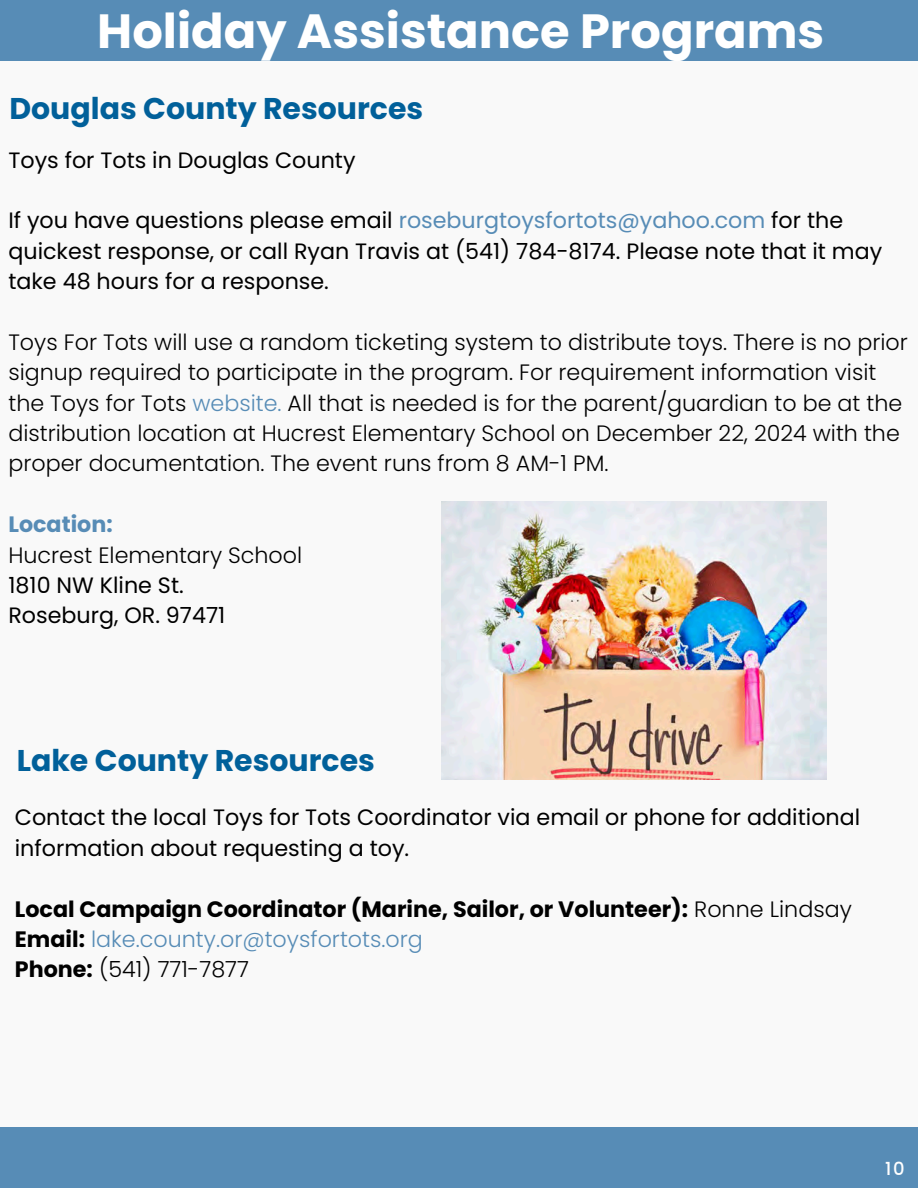
<style>
.page{position:relative;width:918px;height:1188px;background:#f9f9f9}
.page>*{position:absolute;margin:0;border:0;box-sizing:border-box;transform-origin:0 0}
.t1{font:700 48px "Poppins";color:#fff}
.t2{font:700 30px "Poppins";color:#01609a}
.t3{font:300 22.2px/30.3px "Poppins";color:#000}
.t4{font:22.2px/30.3px "Poppins";color:#000}
.t5{font:700 22.2px "Poppins";color:#000}
.t6{font:300 22.2px "Poppins";color:#578cb6}
.t7{font:700 22.2px "Poppins";color:#578cb6}
.t8{font:500 18px "Poppins";color:#fff}
.s1{color:#578cb6}
.s2{font-weight:300}
.s3{font-weight:700;color:#000}
.s4{font-weight:700}
</style>
<div class="page">
<div style="left:0;top:1127px;width:918px;height:61px;background:#578cb6"></div>
<div style="left:0;top:0;width:918px;height:61px;background:#578cb6"></div>
<img style="left:442px;top:502px;width:384px;height:277px">
<p class="t1" style="left:97px;top:-2px;width:729px">Holiday Assistance Programs</p>
<p class="t2" style="left:9px;top:88px;width:415px">Douglas County Resources</p>
<p class="t4" style="left:8px;top:145px;width:349px">Toys for Tots in Douglas County</p>
<p class="t4" style="left:8px;top:205px;width:875px">If you have questions please email <span class="s1">roseburgtoysfortots@yahoo.com</span> for the quickest response, or call Ryan Travis at (541) 784-8174. Please note that it may take 48 hours for a response.</p>
<p class="t3" style="left:8px;top:327px;width:901px">Toys For Tots will use a random ticketing system to distribute toys. There is no prior signup required to participate in the program. For requirement information visit the Toys for Tots <span class="s1">website.</span> All that is needed is for the parent/guardian to be at the distribution location at Hucrest Elementary School on December 22, 2024 with the proper documentation. The event runs from 8 AM-1 PM.</p>
<p class="t7" style="left:8px;top:509px;width:106px">Location:</p>
<p class="t3" style="left:8px;top:540px;width:295px">Hucrest Elementary School</p>
<p class="t4" style="left:8px;top:570px;width:177px">1810 NW Kline St.</p>
<p class="t4" style="left:8px;top:600px;width:218px">Roseburg, OR. 97471</p>
<p class="t2" style="left:17px;top:740px;width:360px">Lake County Resources</p>
<h2 class="t4" style="left:15px;top:803px;width:847px">Contact the local Toys for Tots Coordinator via email or phone for additional information about requesting a toy.</h2>
<p class="t5" style="left:15px;top:893px;width:839px">Local Campaign Coordinator (Marine, Sailor, or Volunteer): <span class="s2">Ronne Lindsay</span></p>
<p class="t6" style="left:15px;top:924px;width:410px"><span class="s3">Email:</span> lake.county.or@toysfortots.org</p>
<p class="t3" style="left:15px;top:954px;width:236px"><span class="s4">Phone:</span> (541) 771-7877</p>
<h2 class="t8" style="left:885px;top:1156px;width:21px">10</h2>
</div>
